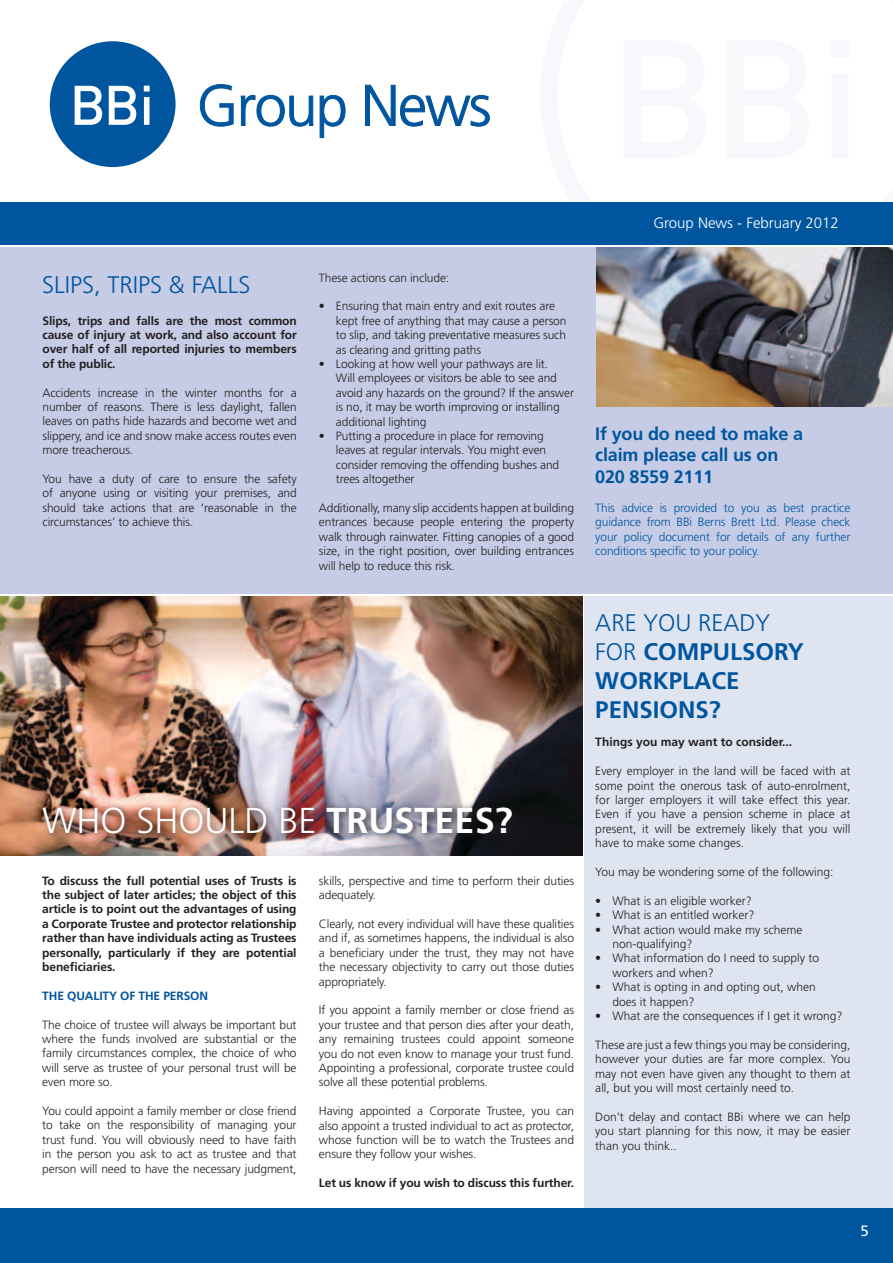
<style>
.page{position:relative;width:893px;height:1263px;background:#fff}
.page>*{position:absolute;margin:0;border:0;box-sizing:border-box;transform-origin:0 0}
.t1{font:700 36px "Frutiger";color:#fff}
.t2{font:300 36px "Frutiger";color:#fff}
.t3{font:300 24px "Frutiger";color:#00559f}
.t4{font:700 24px/28.8px "Frutiger";color:#00559f}
.t5{font:700 18px/21.6px "Frutiger";letter-spacing:-.01em;color:#00559f}
.t6{font:300 15px "Frutiger";color:#fff}
.t7{font:15px "Frutiger";color:#fff}
.t8{font:300 12px/14.4px "Frutiger";letter-spacing:-.01em;color:#231f20;text-align:justify}
.t9{font:700 12px/14.4px "Frutiger";letter-spacing:-.01em;color:#231f20;text-align:justify}
.t10{font:300 12px/14.4px "Frutiger";letter-spacing:-.01em;color:#00559f;text-align:justify}
.t11{font:700 12px "Frutiger";letter-spacing:-.01em;color:#00559f}
.s1{font-weight:300}
</style>
<div class="page">
<svg style="left:50px;top:41px;width:126px;height:126px"></svg>
<svg style="left:200px;top:84px;width:34px;height:43px"></svg>
<svg style="left:240px;top:95px;width:106px;height:43px"></svg>
<svg style="left:365px;top:84px;width:125px;height:43px"></svg>
<div style="left:0;top:202px;width:893px;height:42px;background:#00559f"></div>
<div style="left:0;top:1209px;width:893px;height:54px;background:#00559f"></div>
<div style="left:585px;top:596px;width:308px;height:612px;background:#dfe4f1"></div>
<div style="left:0;top:247px;width:893px;height:347px;background:#c6cce6"></div>
<img style="left:597px;top:247px;width:296px;height:159px">
<img style="left:0;top:596px;width:582px;height:260px">
<div style="left:38px;top:802px;width:483px;height:40px;background:#231f20;opacity:.75"></div>
<h2 class="t3" style="left:42px;top:271px;width:210px">SLIPS, TRIPS &amp; FALLS</h2>
<p class="t9" style="left:43px;top:313px;width:256px">Slips, trips and falls are the most common cause of injury at work, and also account for over half of all reported injuries to members of the public.</p>
<p class="t8" style="left:43px;top:385px;width:256px">Accidents increase in the winter months for a number of reasons. There is less daylight, fallen leaves on paths hide hazards and become wet and slippery, and ice and snow make access routes even more treacherous.</p>
<p class="t8" style="left:43px;top:472px;width:256px">You have a duty of care to ensure the safety of anyone using or visiting your premises, and should take actions that are ‘reasonable in the circumstances’ to achieve this.</p>
<p class="t8" style="left:319px;top:270px;width:132px">These actions can include:</p>
<p class="t8" style="left:336px;top:299px;width:232px;text-align:left;text-indent:-17px">• Ensuring that main entry and exit routes are kept free of anything that may cause a person to slip, and taking preventative measures such as clearing and gritting paths</p>
<p class="t8" style="left:336px;top:357px;width:240px;text-align:left;text-indent:-17px">• Looking at how well your pathways are lit.<br>Will employees or visitors be able to see and avoid any hazards on the ground? If the answer is no, it may be worth improving or installing additional lighting</p>
<p class="t8" style="left:336px;top:429px;width:225px;text-align:left;text-indent:-17px">• Putting a procedure in place for removing leaves at regular intervals. You might even consider removing the offending bushes and trees altogether</p>
<p class="t8" style="left:319px;top:501px;width:257px">Additionally, many slip accidents happen at building entrances because people entering the property walk through rainwater. Fitting canopies of a good size, in the right position, over building entrances will help to reduce this risk.</p>
<h1 class="t2" style="left:43px;top:800px;width:117px">Who should</h1>
<h1 class="t1" style="left:279px;top:799px;width:236px"><span class="s1">be</span> Trustees?</h1>
<p class="t9" style="left:42px;top:873px;width:256px">To discuss the full potential uses of Trusts is the subject of later articles; the object of this article is to point out the advantages of using a Corporate Trustee and protector relationship rather than have individuals acting as Trustees personally, particularly if they are potential beneficiaries.</p>
<p class="t11" style="left:42px;top:988px;width:167px">The quality of the person</p>
<p class="t8" style="left:42px;top:1017px;width:256px">The choice of trustee will always be important but where the funds involved are substantial or the family circumstances complex, the choice of who will serve as trustee of your personal trust will be even more so.</p>
<p class="t8" style="left:42px;top:1104px;width:256px">You could appoint a family member or close friend to take on the responsibility of managing your trust fund. You will obviously need to have faith in the person you ask to act as trustee and that person will need to have the necessary judgment,</p>
<p class="t8" style="left:319px;top:873px;width:257px">skills, perspective and time to perform their duties adequately.</p>
<p class="t8" style="left:319px;top:916px;width:257px">Clearly, not every individual will have these qualities and if, as sometimes happens, the individual is also a beneficiary under the trust, they may not have the necessary objectivity to carry out those duties appropriately.</p>
<p class="t8" style="left:319px;top:1003px;width:257px">If you appoint a family member or close friend as your trustee and that person dies after your death, any remaining trustees could appoint someone you do not even know to manage your trust fund.<br>Appointing a professional, corporate trustee could solve all these potential problems.</p>
<p class="t8" style="left:319px;top:1104px;width:257px">Having appointed a Corporate Trustee, you can also appoint a trusted individual to act as protector, whose function will be to watch the Trustees and ensure they follow your wishes.</p>
<p class="t9" style="left:319px;top:1176px;width:257px">Let us know if you wish to discuss this further.</p>
<p class="t6" style="left:653px;top:214px;width:187px">Group News - February 2012</p>
<h3 class="t5" style="left:595px;top:423px;width:209px">If you do need to make a claim please call us on<br>020 8559 2111</h3>
<p class="t10" style="left:595px;top:500px;width:257px">This advice is provided to you as best practice guidance from BBi Berns Brett Ltd. Please check your policy document for details of any further conditions specific to your policy.</p>
<h2 class="t3" style="left:595px;top:609px;width:65px">Are you</h2>
<h2 class="t3" style="left:698px;top:609px;width:15px">ready</h2>
<h2 class="t3" style="left:595px;top:638px;width:14px">for</h2>
<h2 class="t4" style="left:595px;top:637px;width:210px;text-indent:48px">Compulsory<br>Workplace<br>Pensions?</h2>
<p class="t9" style="left:595px;top:735px;width:198px">Things you may want to consider...</p>
<p class="t8" style="left:595px;top:764px;width:257px">Every employer in the land will be faced with at some point the onerous task of auto-enrolment, for larger employers it will take effect this year.<br>Even if you have a pension scheme in place at present, it will be extremely likely that you will have to make some changes.</p>
<p class="t8" style="left:595px;top:865px;width:240px">You may be wondering some of the following:</p>
<p class="t8" style="left:595px;top:893px;width:158px">• What is an eligible worker?</p>
<p class="t8" style="left:595px;top:908px;width:161px">• What is an entitled worker?</p>
<p class="t8" style="left:612px;top:922px;width:192px;text-indent:-17px">• What action would make my scheme non-qualifying?</p>
<p class="t8" style="left:612px;top:951px;width:208px;text-indent:-17px">• What information do I need to supply to workers and when?</p>
<p class="t8" style="left:612px;top:980px;width:205px;text-indent:-17px">• What is opting in and opting out, when does it happen?</p>
<p class="t8" style="left:595px;top:1009px;width:249px">• What are the consequences if I get it wrong?</p>
<p class="t8" style="left:595px;top:1037px;width:257px">These are just a few things you may be considering, however your duties are far more complex. You may not even have given any thought to them at all, but you will most certainly need to.</p>
<p class="t8" style="left:595px;top:1109px;width:257px">Don’t delay and contact BBi where we can help you start planning for this now, it may be easier than you think..</p>
<p class="t7" style="left:860px;top:1222px;width:10px">5</p>
</div>
